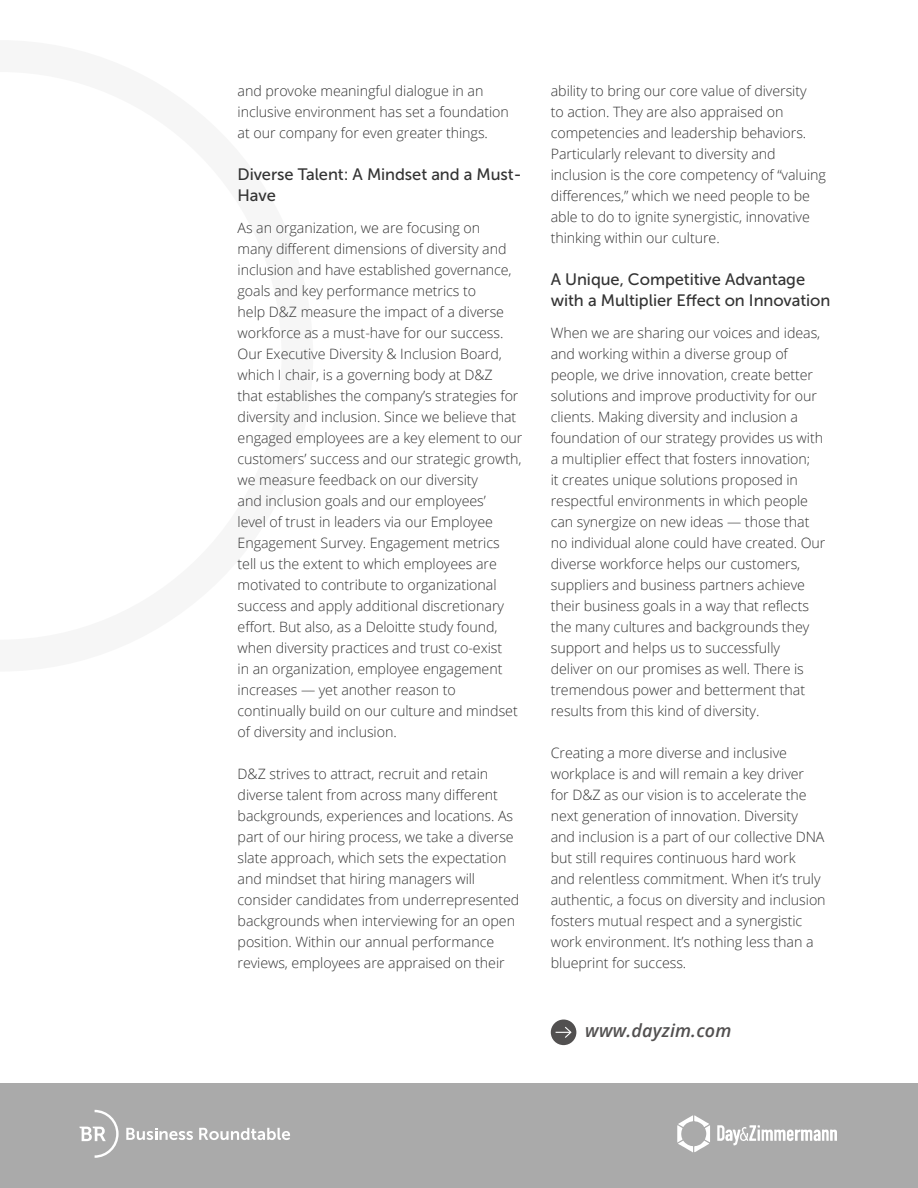
<style>
.page{position:relative;width:918px;height:1188px;background:#fff}
.page>*{position:absolute;margin:0;border:0;box-sizing:border-box;transform-origin:0 0}
.t1{font:italic 600 18px "Open Sans";letter-spacing:.01em;color:#525050}
.t2{font:16.5px/21px "Museo Sans 500";letter-spacing:-.005em;color:#333}
.t3{font:300 14.25px/21px "Open Sans";letter-spacing:-.005em;color:#333}
</style>
<div class="page">
<div style="left:0;top:1083px;width:918px;height:105px;background:#aaa"></div>
<svg style="left:126px;top:1128px;width:67px;height:12px"></svg>
<svg style="left:199px;top:1128px;width:91px;height:12px"></svg>
<svg style="left:79px;top:1110px;width:40px;height:48px"></svg>
<div style="left:551px;top:1020px;width:25px;height:25px;background:#525050;border-radius:50%"></div>
<svg style="left:556px;top:1026px;width:16px;height:12px"></svg>
<svg style="left:677px;top:1115px;width:33px;height:37px"></svg>
<svg style="left:717px;top:1125px;width:120px;height:20px"></svg>
<p class="t3" style="left:238px;top:80px;width:273px">and provoke meaningful dialogue in an inclusive environment has set a foundation at our company for even greater things.</p>
<p class="t2" style="left:238px;top:164px;width:285px">Diverse Talent: A Mindset and a Must-<br>Have</p>
<p class="t3" style="left:238px;top:216px;width:286px">As an organization, we are focusing on<br>many different dimensions of diversity and inclusion and have established governance, goals and key performance metrics to<br>help D&amp;Z measure the impact of a diverse workforce as a must-have for our success.<br>Our Executive Diversity &amp; Inclusion Board, which I chair, is a governing body at D&amp;Z<br>that establishes the company’s strategies for diversity and inclusion. Since we believe that engaged employees are a key element to our customers’ success and our strategic growth, we measure feedback on our diversity<br>and inclusion goals and our employees’<br>level of trust in leaders via our Employee Engagement Survey. Engagement metrics<br>tell us the extent to which employees are motivated to contribute to organizational success and apply additional discretionary effort. But also, as a Deloitte study found, when diversity practices and trust co-exist<br>in an organization, employee engagement increases — yet another reason to continually build on our culture and mindset of diversity and inclusion.</p>
<p class="t3" style="left:238px;top:762px;width:283px">D&amp;Z strives to attract, recruit and retain diverse talent from across many different backgrounds, experiences and locations. As part of our hiring process, we take a diverse slate approach, which sets the expectation and mindset that hiring managers will consider candidates from underrepresented backgrounds when interviewing for an open position. Within our annual performance reviews, employees are appraised on their</p>
<p class="t3" style="left:551px;top:80px;width:277px">ability to bring our core value of diversity<br>to action. They are also appraised on competencies and leadership behaviors.<br>Particularly relevant to diversity and inclusion is the core competency of “valuing differences,” which we need people to be able to do to ignite synergistic, innovative thinking within our culture.</p>
<p class="t2" style="left:551px;top:269px;width:281px">A Unique, Competitive Advantage with a Multiplier Effect on Innovation</p>
<p class="t3" style="left:551px;top:321px;width:276px">When we are sharing our voices and ideas, and working within a diverse group of people, we drive innovation, create better solutions and improve productivity for our clients. Making diversity and inclusion a foundation of our strategy provides us with a multiplier effect that fosters innovation;<br>it creates unique solutions proposed in respectful environments in which people can synergize on new ideas — those that no individual alone could have created. Our diverse workforce helps our customers, suppliers and business partners achieve their business goals in a way that reflects the many cultures and backgrounds they support and helps us to successfully deliver on our promises as well. There is tremendous power and betterment that results from this kind of diversity.</p>
<p class="t3" style="left:551px;top:741px;width:276px">Creating a more diverse and inclusive workplace is and will remain a key driver for D&amp;Z as our vision is to accelerate the next generation of innovation. Diversity and inclusion is a part of our collective DNA but still requires continuous hard work<br>and relentless commitment. When it’s truly authentic, a focus on diversity and inclusion fosters mutual respect and a synergistic work environment. It’s nothing less than a blueprint for success.</p>
<p class="t1" style="left:585px;top:1018px;width:148px">www.dayzim.com</p>
</div>
